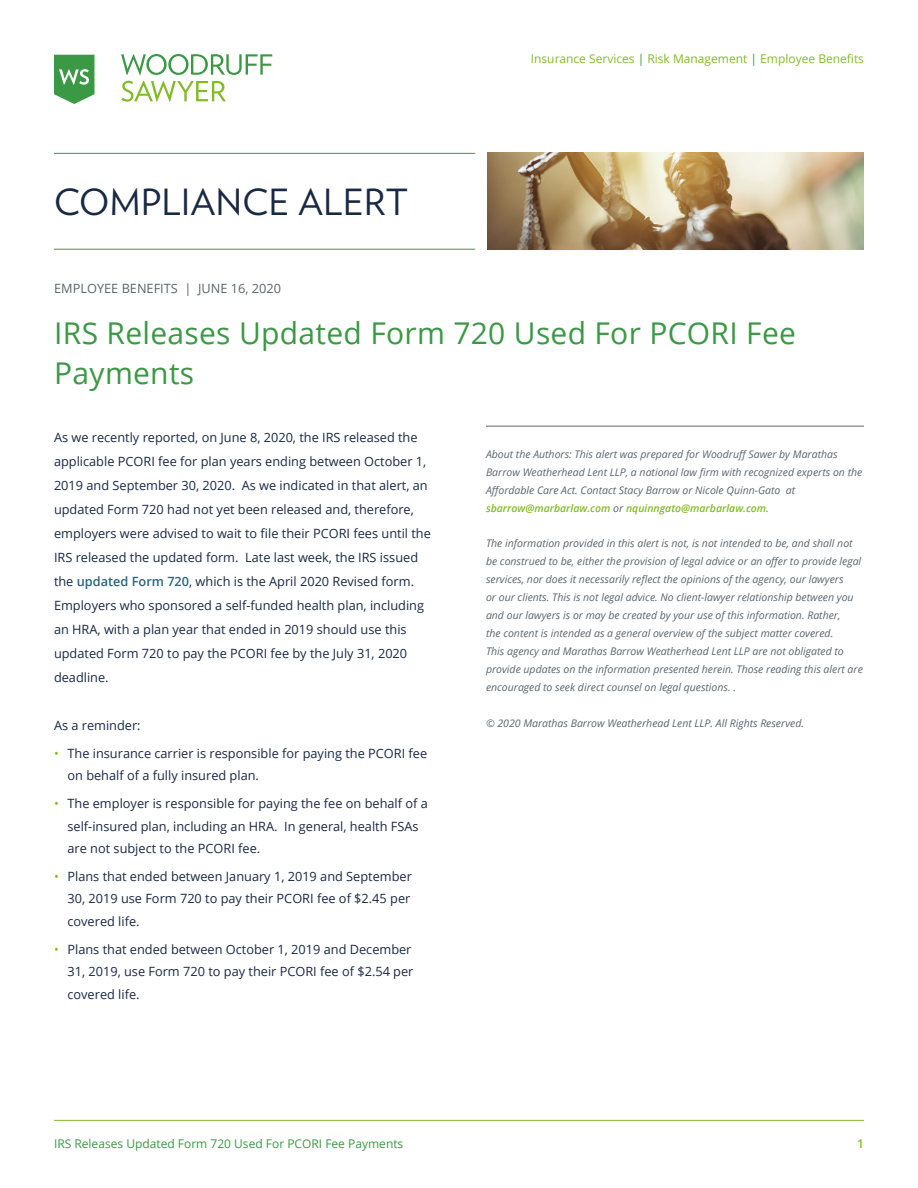
<style>
.page{position:relative;width:918px;height:1188px;background:#fff}
.page>*{position:absolute;margin:0;border:0;box-sizing:border-box;transform-origin:0 0}
.t1{font:36px "Verlag";letter-spacing:.015em;color:#192944}
.t2{font:30px/40.5px "Open Sans";letter-spacing:.01em;color:#3b9844}
.Body_Copy{font:12.75px/24px "Open Sans";color:#192944}
.Date{font:12.75px "Open Sans";color:#5a6670}
.t3{font:12px "Open Sans";color:#82bb27}
.t4{font:12px "Open Sans";color:#3b9844}
.t5{font:600 12px "Open Sans";color:#82bb27}
.Disclaimer{font:italic 10.5px/18px "Open Sans";color:#5a6670}
.s1{color:#3b9844}
.s2{font-weight:600;color:#29657e}
.s3{color:#82bb27}
.s4{font-weight:600;color:#82bb27}
</style>
<div class="page">
<hr style="left:54px;top:153px;width:421px;height:1px;background:#3b9844">
<hr style="left:54px;top:249px;width:421px;height:1px;background:#3b9844">
<hr style="left:54px;top:1120px;width:810px;height:1px;background:#82bb27">
<svg style="left:121px;top:54px;width:151px;height:21px"></svg>
<svg style="left:121px;top:81px;width:105px;height:21px"></svg>
<svg style="left:54px;top:55px;width:40px;height:49px"></svg>
<img style="left:487px;top:152px;width:377px;height:98px">
<hr style="left:486px;top:426px;width:378px;height:1px;background:#5a6670">
<h1 class="t1" style="left:54px;top:175px;width:355px">COMPLIANCE ALERT</h1>
<p class="t3" style="left:531px;top:51px;width:335px">Insurance Services <span class="s1">|</span> Risk Management <span class="s1">|</span> Employee Benefits</p>
<p class="Date" style="left:54px;top:280px;width:228px">EMPLOYEE BENEFITS | JUNE 16, 2020</p>
<h1 class="t2" style="left:54px;top:312px;width:743px">IRS Releases Updated Form 720 Used For PCORI Fee<br>Payments</h1>
<p class="Body_Copy" style="left:54px;top:425px;width:378px">As we recently reported, on June 8, 2020, the IRS released the applicable PCORI fee for plan years ending between October 1, 2019 and September 30, 2020. As we indicated in that alert, an updated Form 720 had not yet been released and, therefore, employers were advised to wait to file their PCORI fees until the IRS released the updated form. Late last week, the IRS issued the <span class="s2">updated Form 720</span>, which is the April 2020 Revised form.<br>Employers who sponsored a self-funded health plan, including an HRA, with a plan year that ended in 2019 should use this updated Form 720 to pay the PCORI fee by the July 31, 2020 deadline.</p>
<p class="Body_Copy" style="left:54px;top:713px;width:88px">As a reminder:</p>
<p class="Body_Copy" style="left:68px;top:741px;width:361px;line-height:22.5px;text-indent:-14px"><span class="s3">•</span> The insurance carrier is responsible for paying the PCORI fee on behalf of a fully insured plan.</p>
<p class="Body_Copy" style="left:68px;top:792px;width:362px;line-height:22.5px;text-indent:-14px"><span class="s3">•</span> The employer is responsible for paying the fee on behalf of a self-insured plan, including an HRA. In general, health FSAs are not subject to the PCORI fee.</p>
<p class="Body_Copy" style="left:68px;top:865px;width:346px;line-height:22.5px;text-indent:-14px"><span class="s3">•</span> Plans that ended between January 1, 2019 and September<br>30, 2019 use Form 720 to pay their PCORI fee of $2.45 per covered life.</p>
<p class="Body_Copy" style="left:68px;top:938px;width:347px;line-height:22.5px;text-indent:-14px"><span class="s3">•</span> Plans that ended between October 1, 2019 and December<br>31, 2019, use Form 720 to pay their PCORI fee of $2.54 per covered life.</p>
<p class="Disclaimer" style="left:486px;top:445px;width:378px">About the Authors: This alert was prepared for Woodruff Sawer by Marathas Barrow Weatherhead Lent LLP, a national law firm with recognized experts on the Affordable Care Act. Contact Stacy Barrow or Nicole Quinn-Gato at <span class="s4">sbarrow@marbarlaw.com</span> or <span class="s4">nquinngato@marbarlaw.com.</span></p>
<p class="Disclaimer" style="left:486px;top:533px;width:378px">The information provided in this alert is not, is not intended to be, and shall not be construed to be, either the provision of legal advice or an offer to provide legal services, nor does it necessarily reflect the opinions of the agency, our lawyers<br>or our clients. This is not legal advice. No client-lawyer relationship between you and our lawyers is or may be created by your use of this information. Rather,<br>the content is intended as a general overview of the subject matter covered.<br>This agency and Marathas Barrow Weatherhead Lent LLP are not obligated to provide updates on the information presented herein. Those reading this alert are encouraged to seek direct counsel on legal questions. .</p>
<p class="Disclaimer" style="left:486px;top:713px;width:320px">© 2020 Marathas Barrow Weatherhead Lent LLP. All Rights Reserved.</p>
<p class="t4" style="left:54px;top:1135px;width:351px">IRS Releases Updated Form 720 Used For PCORI Fee Payments</p>
<p class="t5" style="left:857px;top:1135px;width:8px">1</p>
</div>
